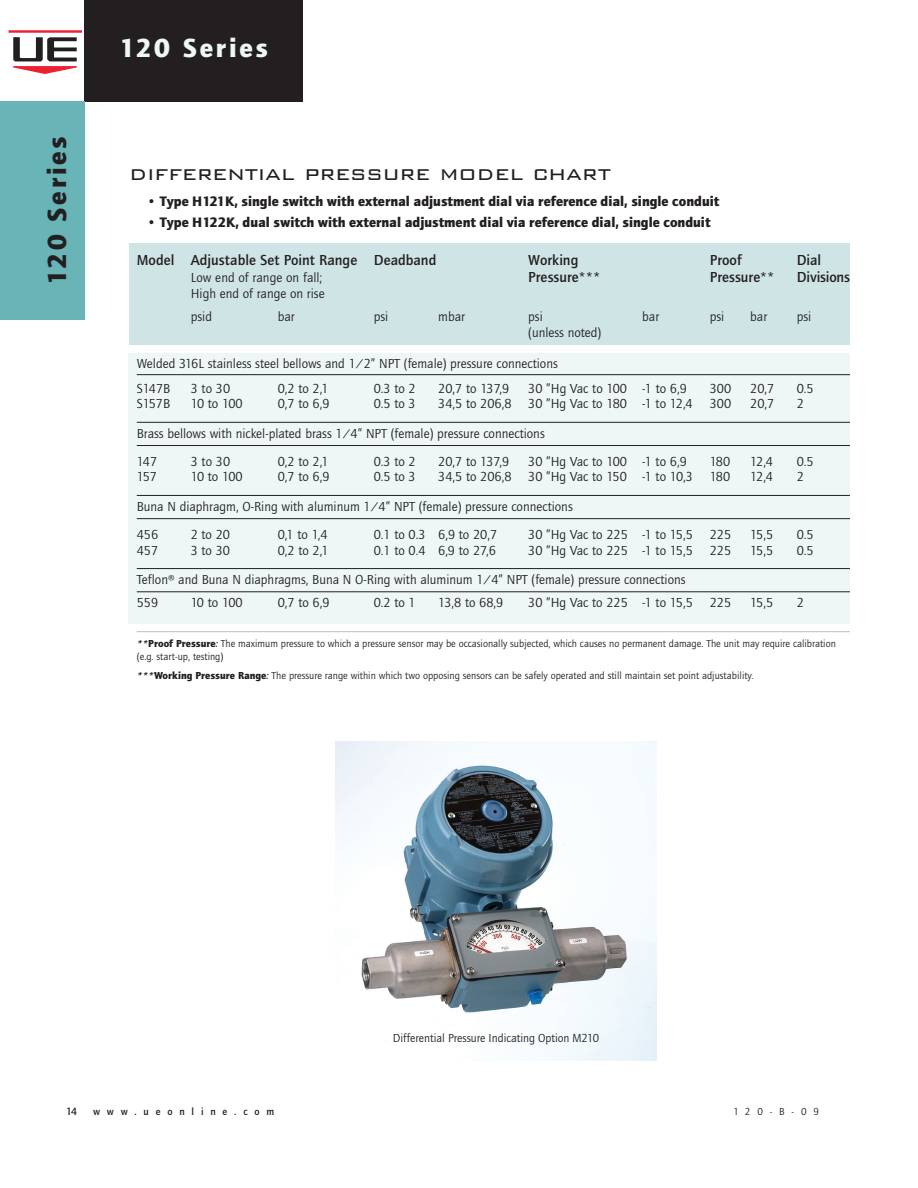
<style>
.page{position:relative;width:918px;height:1188px;background:#fff}
.page>*{position:absolute;margin:0;border:0;box-sizing:border-box;transform-origin:0 0}
.t1{font:900 27px "Quay Sans ITC";letter-spacing:.1em;color:#eef6f6}
.t2{font:900 27px "Quay Sans ITC";letter-spacing:.1em;color:#231f20}
.t3{font:300 25.5px "Bank Gothic BT";color:#231f20}
.t4{font:15px "Quay Sans Md ITC";letter-spacing:.005em;color:#231f20}
.t5{font:900 14.25px "Quay Sans ITC";color:#231f20}
.t6{font:13.5px/27.9px "Quay Sans ITC";color:#231f20}
.t7{font:12px "Quay Sans ITC";color:#231f20}
.t8{font:10.8px "Quay Sans Md ITC";color:#231f20}
.t9{font:10.5px/12.8px "Quay Sans ITC";color:#231f20}
.t10{font:10.5px "Quay Sans Md ITC";letter-spacing:.65em;color:#231f20}
.t11{font:10.5px "Quay Sans ITC";color:#231f20}
.s1{font-family:"Quay Sans ITC"}
.s2{font-family:"Quay Sans Md ITC";font-style:italic}
.s3{font-weight:900}
</style>
<div class="page">
<div style="left:85px;top:0;width:218px;height:101px;background:#231f20"></div>
<div style="left:0;top:101px;width:85px;height:219px;background:#68b4b6"></div>
<img style="left:336px;top:742px;width:321px;height:318px">
<div style="left:129px;top:243px;width:721px;height:102px;background:#cfe4e5"></div>
<div style="left:129px;top:353px;width:721px;height:271px;background:#eef6f6"></div>
<hr style="left:137px;top:374px;width:713px;height:1px;background:#231f20">
<hr style="left:137px;top:422px;width:713px;height:1px;background:#231f20">
<hr style="left:137px;top:445px;width:713px;height:1px;background:#231f20">
<hr style="left:137px;top:495px;width:713px;height:1px;background:#231f20">
<hr style="left:137px;top:518px;width:713px;height:1px;background:#231f20">
<hr style="left:137px;top:568px;width:713px;height:1px;background:#231f20">
<hr style="left:137px;top:592px;width:713px;height:1px;background:#231f20">
<hr style="left:137px;top:631px;width:713px;height:1px;background:#bcbdc0">
<hr style="left:9px;top:30px;width:73px;height:3px;background:#ee2132">
<svg style="left:13px;top:37px;width:64px;height:37px"></svg>
<h1 class="t2" style="left:41px;top:285px;width:150px;rotate:-90deg">120 Series</h1>
<h1 class="t1" style="left:120px;top:32px;width:150px">120 Series</h1>
<h2 class="t3" style="left:129px;top:160px;width:484px">differential pressure model chart</h2>
<p class="t5" style="left:147px;top:193px;width:574px">• Type H121K, single switch with external adjustment dial via reference dial, single conduit</p>
<p class="t5" style="left:147px;top:214px;width:566px">• Type H122K, dual switch with external adjustment dial via reference dial, single conduit</p>
<p class="t4" style="left:137px;top:252px;width:301px">Model Adjustable Set Point Range Deadband</p>
<p class="t4" style="left:528px;top:252px;width:52px">Working</p>
<p class="t4" style="left:710px;top:252px;width:33px">Proof</p>
<p class="t4" style="left:797px;top:252px;width:26px">Dial</p>
<p class="t6" style="left:191px;top:264px;width:133px">Low end of range on fall;</p>
<p class="t4" style="left:528px;top:268px;width:74px">Pressure<span class="s1">***</span></p>
<p class="t4" style="left:710px;top:268px;width:67px">Pressure<span class="s1">**</span></p>
<p class="t4" style="left:797px;top:268px;width:55px">Divisions</p>
<p class="t6" style="left:191px;top:283px;width:135px;line-height:22.5px">High end of range on rise psid</p>
<p class="t6" style="left:278px;top:303px;width:18px">bar</p>
<p class="t6" style="left:374px;top:303px;width:16px">psi</p>
<p class="t6" style="left:438px;top:303px;width:28px">mbar</p>
<p class="t6" style="left:528px;top:303px;width:16px">psi</p>
<p class="t6" style="left:642px;top:303px;width:18px">bar</p>
<p class="t6" style="left:710px;top:303px;width:16px">psi</p>
<p class="t6" style="left:750px;top:303px;width:18px">bar</p>
<p class="t6" style="left:797px;top:303px;width:16px">psi</p>
<p class="t6" style="left:528px;top:319px;width:75px">(unless noted)</p>
<p class="t6" style="left:137px;top:351px;width:423px;line-height:24.9px">Welded 316L stainless steel bellows and 1/2” NPT (female) pressure connections<br>S147B</p>
<p class="t6" style="left:191px;top:374px;width:41px">3 to 30</p>
<p class="t6" style="left:278px;top:374px;width:52px">0,2 to 2,1</p>
<p class="t6" style="left:374px;top:374px;width:44px">0.3 to 2</p>
<p class="t6" style="left:438px;top:374px;width:73px">20,7 to 137,9</p>
<p class="t6" style="left:528px;top:374px;width:160px">30 ”Hg Vac to 100 -1 to 6,9</p>
<p class="t6" style="left:710px;top:374px;width:23px">300</p>
<p class="t6" style="left:750px;top:374px;width:26px">20,7</p>
<p class="t6" style="left:797px;top:374px;width:18px">0.5</p>
<p class="t6" style="left:137px;top:390px;width:35px">S157B</p>
<p class="t6" style="left:191px;top:390px;width:54px">10 to 100</p>
<p class="t6" style="left:278px;top:390px;width:53px">0,7 to 6,9</p>
<p class="t6" style="left:374px;top:390px;width:44px">0.5 to 3</p>
<p class="t6" style="left:438px;top:390px;width:256px">34,5 to 206,8 30 ”Hg Vac to 180 -1 to 12,4</p>
<p class="t6" style="left:710px;top:390px;width:23px">300</p>
<p class="t6" style="left:750px;top:390px;width:26px">20,7</p>
<p class="t6" style="left:797px;top:390px;width:9px">2</p>
<p class="t6" style="left:137px;top:420px;width:410px">Brass bellows with nickel-plated brass 1/4” NPT (female) pressure connections<br>147</p>
<p class="t6" style="left:191px;top:447px;width:41px">3 to 30</p>
<p class="t6" style="left:278px;top:447px;width:52px">0,2 to 2,1</p>
<p class="t6" style="left:374px;top:447px;width:44px">0.3 to 2</p>
<p class="t6" style="left:438px;top:447px;width:73px">20,7 to 137,9</p>
<p class="t6" style="left:528px;top:447px;width:160px">30 ”Hg Vac to 100 -1 to 6,9</p>
<p class="t6" style="left:710px;top:447px;width:22px">180</p>
<p class="t6" style="left:750px;top:447px;width:24px">12,4</p>
<p class="t6" style="left:797px;top:447px;width:18px">0.5</p>
<p class="t6" style="left:137px;top:463px;width:22px">157</p>
<p class="t6" style="left:191px;top:463px;width:54px">10 to 100</p>
<p class="t6" style="left:278px;top:463px;width:53px">0,7 to 6,9</p>
<p class="t6" style="left:374px;top:463px;width:44px">0.5 to 3</p>
<p class="t6" style="left:438px;top:463px;width:294px">34,5 to 206,8 30 ”Hg Vac to 150 -1 to 10,3 180</p>
<p class="t6" style="left:750px;top:463px;width:24px">12,4</p>
<p class="t6" style="left:797px;top:463px;width:9px">2</p>
<p class="t6" style="left:137px;top:493px;width:438px">Buna N diaphragm, O-Ring with aluminum 1/4” NPT (female) pressure connections<br>456</p>
<p class="t6" style="left:191px;top:521px;width:41px">2 to 20</p>
<p class="t6" style="left:278px;top:521px;width:52px">0,1 to 1,4</p>
<p class="t6" style="left:374px;top:521px;width:125px">0.1 to 0.3 6,9 to 20,7</p>
<p class="t6" style="left:528px;top:521px;width:204px">30 ”Hg Vac to 225 -1 to 15,5 225</p>
<p class="t6" style="left:750px;top:521px;width:25px">15,5</p>
<p class="t6" style="left:797px;top:521px;width:18px">0.5</p>
<p class="t6" style="left:137px;top:536px;width:23px">457</p>
<p class="t6" style="left:191px;top:536px;width:41px">3 to 30</p>
<p class="t6" style="left:278px;top:536px;width:52px">0,2 to 2,1</p>
<p class="t6" style="left:374px;top:536px;width:124px">0.1 to 0.4 6,9 to 27,6</p>
<p class="t6" style="left:528px;top:536px;width:204px">30 ”Hg Vac to 225 -1 to 15,5 225</p>
<p class="t6" style="left:750px;top:536px;width:25px">15,5</p>
<p class="t6" style="left:797px;top:536px;width:18px">0.5</p>
<p class="t6" style="left:137px;top:568px;width:550px;line-height:23.4px">Teflon® and Buna N diaphragms, Buna N O-Ring with aluminum 1/4” NPT (female) pressure connections<br>559</p>
<p class="t6" style="left:191px;top:589px;width:54px">10 to 100</p>
<p class="t6" style="left:278px;top:589px;width:53px">0,7 to 6,9</p>
<p class="t6" style="left:374px;top:589px;width:44px">0.2 to 1</p>
<p class="t6" style="left:438px;top:589px;width:67px">13,8 to 68,9</p>
<p class="t6" style="left:528px;top:589px;width:204px">30 ”Hg Vac to 225 -1 to 15,5 225</p>
<p class="t6" style="left:750px;top:589px;width:25px">15,5</p>
<p class="t6" style="left:797px;top:589px;width:9px">2</p>
<p class="t9" style="left:137px;top:637px;width:701px"><span class="s2">**</span><span class="s3">Proof Pressure</span><span class="s2">:</span> The maximum pressure to which a pressure sensor may be occasionally subjected, which causes no permanent damage. The unit may require calibration (e.g. start-up, testing)</p>
<p class="t9" style="left:137px;top:670px;width:618px"><span class="s2">***</span><span class="s3">Working Pressure Range</span><span class="s2">:</span> The pressure range within which two opposing sensors can be safely operated and still maintain set point adjustability.</p>
<p class="t7" style="left:393px;top:1031px;width:208px">Differential Pressure Indicating Option M210</p>
<p class="t8" style="left:66px;top:1106px;width:13px">14</p>
<p class="t10" style="left:93px;top:1106px;width:183px">www.ueonline.com</p>
<p class="t11" style="left:734px;top:1106px;width:87px">120-B-09</p>
</div>
